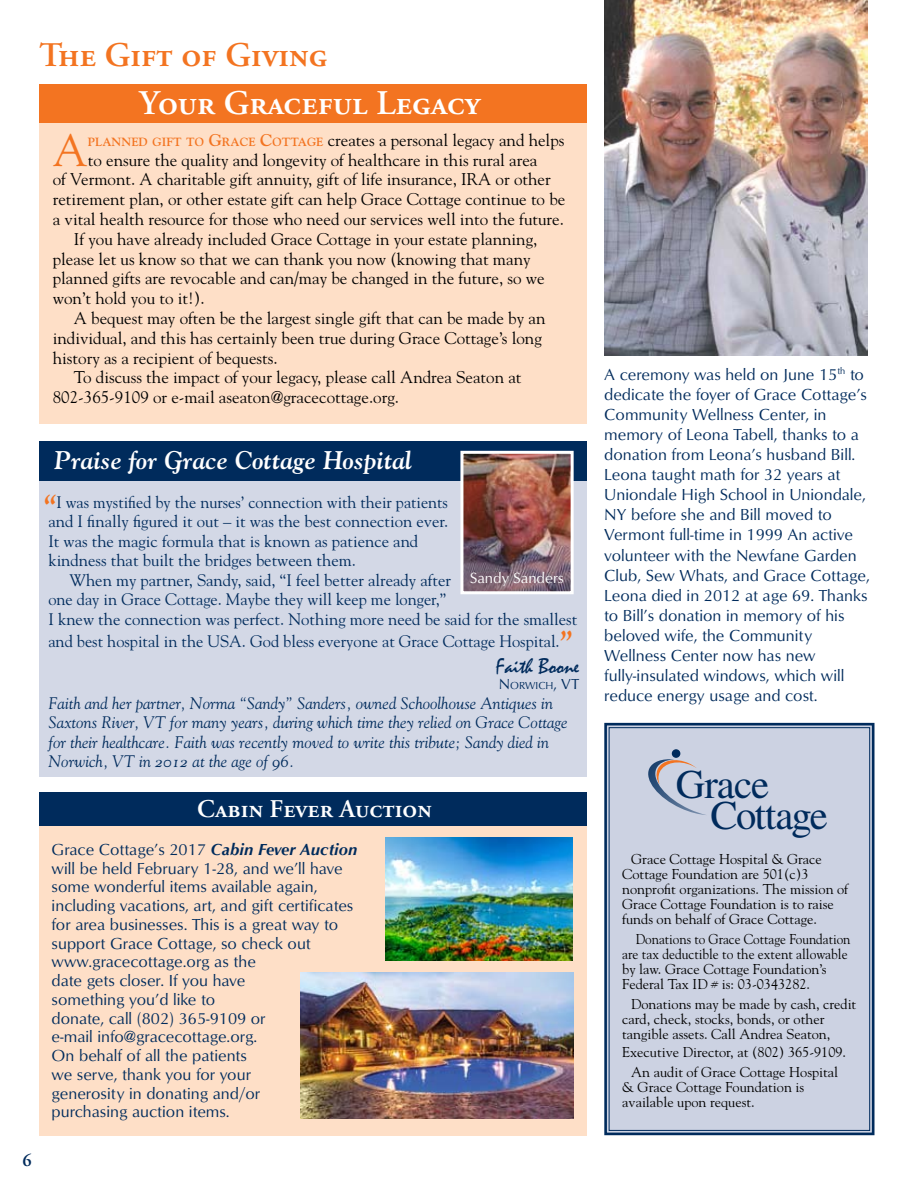
<style>
.page{position:relative;width:918px;height:1188px;background:#fff}
.page>*{position:absolute;margin:0;border:0;box-sizing:border-box;transform-origin:0 0}
.t1{font:45px "Goudy";color:#f37421}
.t2{font:40.65px/30.8px "Times";letter-spacing:-.025em;color:#002b5c}
.t3{font:34.5px "Adobe Garamond Semibold SC";color:#fff}
.t4{font:34.5px "Adobe Garamond Semibold SC";color:#f37421}
.t5{font:31.5px "Goudy Bold Italic Os F";color:#f37421;scale:.8 1}
.t6{font:25.5px "Goudy Bold Italic Os F";color:#fff}
.t7{font:25.5px "Adobe Garamond Semibold SC";color:#fff}
.t8{font:21.75px "Mistral";color:#002b5c}
.t9{font:600 18px "Adobe Garamond";color:#002b5c}
.t10{font:16.95px "Goudy";color:#000}
.t11{font:16.65px/19.5px "Goudy";color:#002b5c}
.t12{font:16.65px/19.5px "Goudy Italic Os F";color:#002b5c}
.t13{font:16.5px/20.1px "Optimum Roman DTC";color:#002b5c}
.t14{font:15.3px "Optimum Roman DTC";color:#fff}
.t15{font:14.25px/15px "Goudy";color:#000}
.t16{font:14.25px/15px "Goudy";color:#000;scale:.92 1}
.t17{font:10.5px "Optimum Roman DTC";color:#002b5c}
.s1{font-family:"Goudy Bold Os F";font-size:11.85px;color:#f37421}
.s2{font-family:"Goudy Bold Os F";color:#f37421}
.s3{font-size:15px}
.s4{font-family:"Optimum Bold Italic DTC"}
</style>
<div class="page">
<div style="left:39px;top:450px;width:547px;height:327px;background:#d3d8e6"></div>
<div style="left:39px;top:441px;width:547px;height:39px;background:#002b5c"></div>
<img style="left:464px;top:455px;width:106px;height:135px">
<div style="left:460px;top:451px;width:114px;height:143px;border:3px solid #fff"></div>
<div style="left:604px;top:722px;width:271px;height:414px;background:#ccd2e2"></div>
<div style="left:609px;top:727px;width:261px;height:404px;border:1px solid #002b5c"></div>
<svg style="left:644px;top:757px;width:63px;height:58px;background:#bdc1d1"></svg>
<div style="left:672px;top:749px;width:8px;height:9px;background:#002b5c;border-radius:50%"></div>
<div style="left:39px;top:85px;width:547px;height:339px;background:#fedfc7"></div>
<div style="left:39px;top:84px;width:547px;height:39px;background:#f37421"></div>
<div style="left:604px;top:0;width:270px;height:356px;background:linear-gradient(to bottom,#fff,#fff)"></div>
<img style="left:604px;top:0;width:263px;height:355px">
<div style="left:39px;top:798px;width:547px;height:338px;background:#fedfc7"></div>
<div style="left:39px;top:792px;width:547px;height:33px;background:#002b5c"></div>
<img style="left:301px;top:972px;width:272px;height:146px">
<img style="left:385px;top:837px;width:188px;height:124px">
<h3 class="t4" style="left:39px;top:36px;width:290px">The Gift of Giving</h3>
<h3 class="t3" style="left:139px;top:85px;width:343px">Your Graceful Legacy</h3>
<h1 class="t1" style="left:53px;top:122px;width:37px">A</h1>
<p class="t10" style="left:88px;top:129px;width:478px"><span class="s1">PLANNED GIFT TO</span> <span class="s2">G</span><span class="s1">RACE</span> <span class="s2">C</span><span class="s1">OTTAGE</span> creates a personal legacy and helps</p>
<p class="t10" style="left:88px;top:149px;width:451px">to ensure the quality and longevity of healthcare in this rural area</p>
<p class="t10" style="left:53px;top:169px;width:499px">of Vermont. A charitable gift annuity, gift of life insurance, IRA or other</p>
<p class="t10" style="left:53px;top:189px;width:514px">retirement plan, or other estate gift can help Grace Cottage continue to be</p>
<p class="t10" style="left:53px;top:209px;width:513px">a vital health resource for those who need our services well into the future.</p>
<p class="t10" style="left:74px;top:228px;width:465px">If you have already included Grace Cottage in your estate planning,</p>
<p class="t10" style="left:53px;top:248px;width:479px">please let us know so that we can thank you now (knowing that many</p>
<p class="t10" style="left:53px;top:268px;width:493px">planned gifts are revocable and can/may be changed in the future, so we</p>
<p class="t10" style="left:53px;top:288px;width:153px">won’t hold you to it!).</p>
<p class="t10" style="left:74px;top:308px;width:473px">A bequest may often be the largest single gift that can be made by an</p>
<p class="t10" style="left:53px;top:327px;width:491px">individual, and this has certainly been true during Grace Cottage’s long</p>
<p class="t10" style="left:53px;top:347px;width:226px">history as a recipient of bequests.</p>
<p class="t10" style="left:74px;top:367px;width:449px">To discuss the impact of your legacy, please call Andrea Seaton at</p>
<p class="t10" style="left:53px;top:387px;width:348px">802-365-9109 or e-mail aseaton@gracecottage.org.</p>
<p class="t9" style="left:22px;top:1150px;width:11px">6</p>
<h3 class="t6" style="left:54px;top:445px;width:360px">Praise for Grace Cottage Hospital</h3>
<h3 class="t5" style="left:44px;top:486px;width:17px">“</h3>
<p class="t11" style="left:48px;top:492px;width:401px;text-indent:8px">I was mystified by the nurses’ connection with their patients and I finally figured it out – it was the best connection ever.<br>It was the magic formula that is known as patience and kindness that built the bridges between them.</p>
<p class="t11" style="left:48px;top:570px;width:531px;text-indent:21px">When my partner, Sandy, said, “I feel better already after<br>one day in Grace Cottage. Maybe they will keep me longer,”<br>I knew the connection was perfect. Nothing more need be said for the smallest</p>
<p class="t11" style="left:48px;top:631px;width:513px">and best hospital in the USA. God bless everyone at Grace Cottage Hospital.</p>
<h3 class="t8" style="left:496px;top:654px;width:85px">Faith Boone</h3>
<p class="t17" style="left:499px;top:680px;width:82px"><span class="s3">N</span> ORWICH<span class="s3">, VT</span></p>
<p class="t12" style="left:48px;top:693px;width:521px">Faith and her partner, Norma “Sandy” Sanders, owned Schoolhouse Antiques in Saxtons River, VT for many years, during which time they relied on Grace Cottage for their healthcare. Faith was recently moved to write this tribute; Sandy died in Norwich, VT in 2012 at the age of 96.</p>
<p class="t14" style="left:470px;top:569px;width:96px">Sandy Sanders</p>
<h3 class="t5" style="left:560px;top:622px;width:17px">”</h3>
<h3 class="t7" style="left:197px;top:795px;width:236px">Cabin Fever Auction</h3>
<p class="t13" style="left:52px;top:840px;width:307px;line-height:18.8px">Grace Cottage’s 2017 <span class="s4">Cabin Fever Auction </span>will be held February 1-28, and we’ll have some wonderful items available again, including vacations, art, and gift certificates for area businesses. This is a great way to support Grace Cottage, so check out www.gracecottage.org as the<br>date gets closer. If you have<br>something you’d like to<br>donate, call (802) 365-9109 or<br>e-mail info@gracecottage.org.<br>On behalf of all the patients<br>we serve, thank you for your<br>generosity in donating and/or<br>purchasing auction items.</p>
<p class="t13" style="left:604px;top:364px;width:267px">A ceremony was held on June 15<sup>th</sup> to dedicate the foyer of Grace Cottage’s Community Wellness Center, in memory of Leona Tabell, thanks to a donation from Leona’s husband Bill.<br>Leona taught math for 32 years at Uniondale High School in Uniondale, NY before she and Bill moved to Vermont full-time in 1999 An active volunteer with the Newfane Garden Club, Sew Whats, and Grace Cottage, Leona died in 2012 at age 69. Thanks to Bill’s donation in memory of his beloved wife, the Community Wellness Center now has new fully-insulated windows, which will reduce energy usage and cost.</p>
<h2 class="t2" style="left:711px;top:769px;width:119px;text-indent:-35px">Grace<br>Cottage</h2>
<p class="t15" style="left:622px;top:851px;width:228px;text-indent:9px">Grace Cottage Hospital &amp; Grace Cottage Foundation are 501(c)3 nonprofit organizations. The mission of Grace Cottage Foundation is to raise funds on behalf of Grace Cottage.</p>
<p class="t16" style="left:622px;top:931px;width:250px;text-indent:14px">Donations to Grace Cottage Foundation are tax deductible to the extent allowable by law. Grace Cottage Foundation’s Federal Tax ID # is: 03-0343282.</p>
<p class="t15" style="left:622px;top:997px;width:236px;text-indent:9px">Donations may be made by cash, credit card, check, stocks, bonds, or other tangible assets. Call Andrea Seaton,</p>
<p class="t15" style="left:622px;top:1041px;width:225px;line-height:20.2px;text-align:center">Executive Director, at (802) 365-9109.<br>An audit of Grace Cottage Hospital</p>
<p class="t15" style="left:622px;top:1079px;width:184px">&amp; Grace Cottage Foundation is available upon request.</p>
</div>
